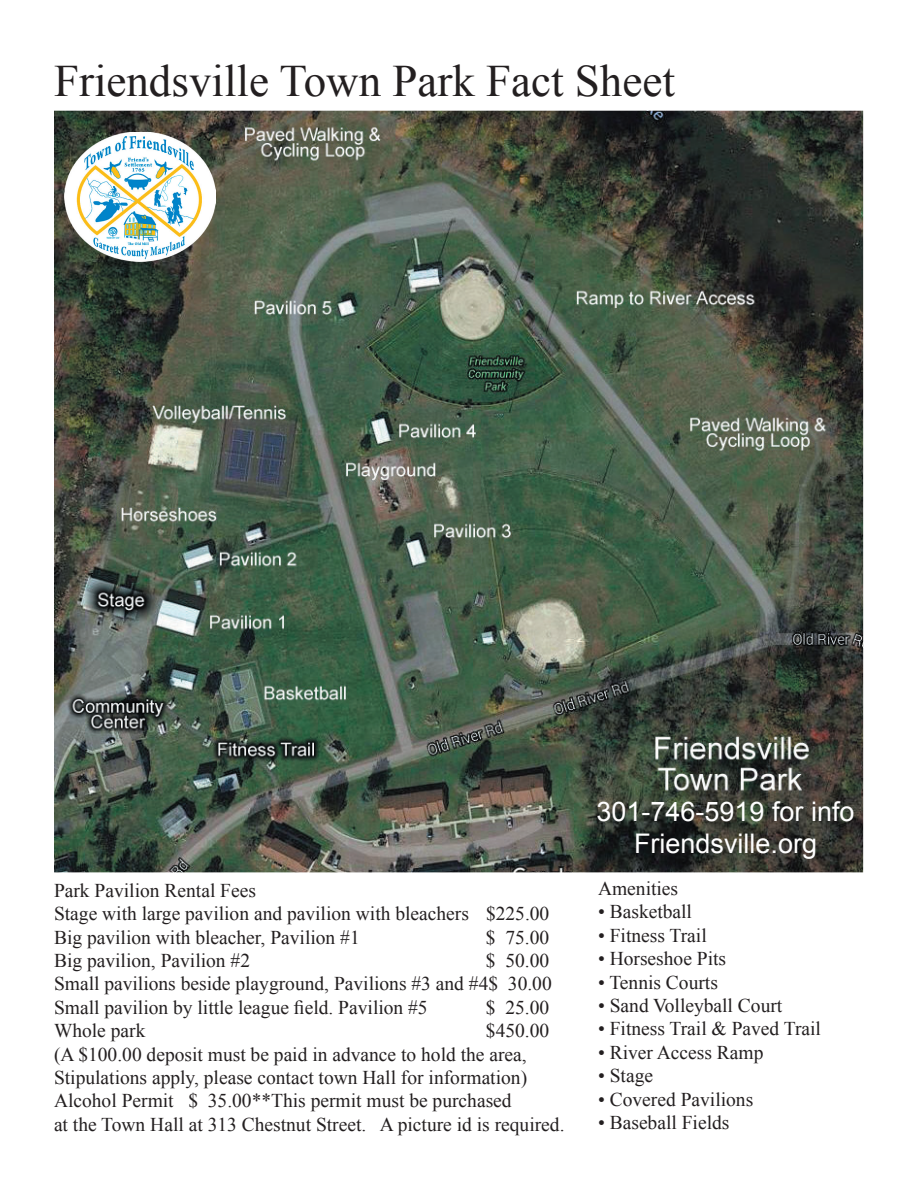
<style>
.page{position:relative;width:918px;height:1188px;background:#fff}
.page>*{position:absolute;margin:0;border:0;box-sizing:border-box;transform-origin:0 0}
.t1{font:45px "Times New Roman";color:#231f20}
.t2{font:27px/32.4px "Arial";color:#fff;text-align:center}
.t3{font:19.5px/23.4px "Times New Roman";color:#231f20}
</style>
<div class="page">
<img style="left:54px;top:111px;width:809px;height:761px">
<img style="left:65px;top:132px;width:151px;height:130px">
<h1 class="t1" style="left:54px;top:51px;width:622px">Friendsville Town Park Fact Sheet</h1>
<p class="t3" style="left:54px;top:878px;width:497px">Park Pavilion Rental Fees<br>Stage with large pavilion and pavilion with bleachers $225.00<br>Big pavilion with bleacher, Pavilion #1</p>
<p class="t3" style="left:486px;top:925px;width:65px">$ 75.00</p>
<p class="t3" style="left:54px;top:948px;width:499px;text-indent:432px">$ 50.00<br>Small pavilions beside playground, Pavilions #3 and #4$ 30.00<br>Small pavilion by little league field. Pavilion #5</p>
<p class="t3" style="left:54px;top:948px;width:198px">Big pavilion, Pavilion #2</p>
<p class="t3" style="left:486px;top:995px;width:65px">$ 25.00</p>
<p class="t3" style="left:54px;top:1019px;width:512px;text-indent:432px">$450.00 (A $100.00 deposit must be paid in advance to hold the area, Stipulations apply, please contact town Hall for information)<br>Alcohol Permit $ 35.00**This permit must be purchased<br>at the Town Hall at 313 Chestnut Street. A picture id is required.</p>
<p class="t3" style="left:54px;top:1019px;width:93px">Whole park</p>
<h2 class="t2" style="left:597px;top:796px;width:260px">301-746-5919 for info<br>Friendsville.org</h2>
<p class="t3" style="left:598px;top:877px;width:82px">Amenities</p>
<p class="t3" style="left:598px;top:900px;width:96px">• Basketball</p>
<p class="t3" style="left:598px;top:923px;width:110px">• Fitness Trail</p>
<p class="t3" style="left:598px;top:947px;width:130px">• Horseshoe Pits</p>
<p class="t3" style="left:598px;top:970px;width:121px">• Tennis Courts</p>
<p class="t3" style="left:598px;top:994px;width:186px">• Sand Volleyball Court</p>
<p class="t3" style="left:598px;top:1017px;width:225px">• Fitness Trail &amp; Paved Trail</p>
<p class="t3" style="left:598px;top:1040px;width:167px">• River Access Ramp</p>
<p class="t3" style="left:598px;top:1064px;width:57px">• Stage</p>
<p class="t3" style="left:598px;top:1087px;width:157px">• Covered Pavilions</p>
<p class="t3" style="left:598px;top:1111px;width:133px">• Baseball Fields</p>
</div>
